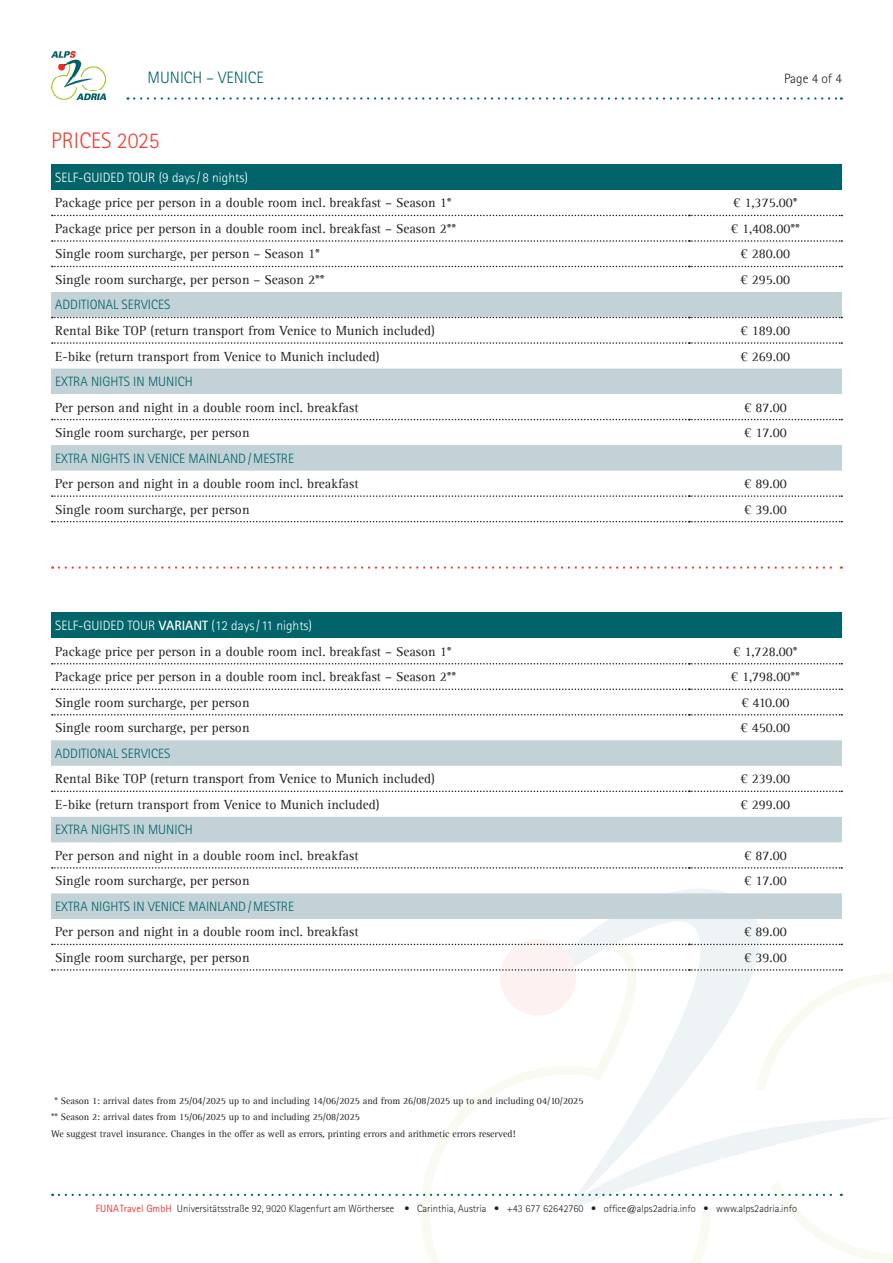
<style>
.page{position:relative;width:893px;height:1263px;background:#fff}
.page>*{position:absolute;margin:0;border:0;box-sizing:border-box;transform-origin:0 0}
.t1{font:300 22.5px "Rotis Sans Serif Std";color:#ee3e35}
.t2{font:300 16.5px "Rotis Sans Serif Std";color:#00646a}
.t3{font:13.5px "Agfa Rotis Serif";color:#231f20}
.t4{font:300 13.5px "Rotis Sans Serif Std";color:#00646a}
.t5{font:300 13.5px "Rotis Sans Serif Std";color:#fff}
.t6{font:300 13.5px "Rotis Sans Serif Std";color:#231f20}
.t7{font:300 10.5px "Rotis Sans Serif Std";color:#231f20}
.t8{font:9.75px "Agfa Rotis Serif";color:#231f20}
.s1{font-weight:700}
.s2{font-weight:400;color:#ee3e35}
</style>
<div class="page">
<svg style="left:420px;top:943px;width:473px;height:320px"></svg>
<svg style="left:519px;top:919px;width:328px;height:195px"></svg>
<div style="left:500px;top:939px;width:76px;height:76px;background:#fdf2f1;border-radius:50%"></div>
<svg style="left:59px;top:1114px;width:834px;height:97px"></svg>
<svg style="left:134px;top:97px;width:708px;height:3px"></svg>
<img style="left:51px;top:51px;width:54px;height:49px">
<div style="left:51px;top:164px;width:791px;height:26px;background:#00646a"></div>
<svg style="left:51px;top:292px;width:791px;height:179px"></svg>
<svg style="left:52px;top:215px;width:790px;height:1px"></svg>
<svg style="left:52px;top:240px;width:790px;height:2px"></svg>
<svg style="left:52px;top:266px;width:790px;height:1px"></svg>
<svg style="left:52px;top:317px;width:790px;height:1px"></svg>
<svg style="left:52px;top:342px;width:790px;height:2px"></svg>
<svg style="left:52px;top:419px;width:790px;height:1px"></svg>
<svg style="left:52px;top:495px;width:790px;height:2px"></svg>
<svg style="left:52px;top:521px;width:790px;height:1px"></svg>
<div style="left:51px;top:613px;width:791px;height:25px;background:#00646a"></div>
<svg style="left:51px;top:740px;width:791px;height:179px"></svg>
<svg style="left:52px;top:663px;width:790px;height:1px"></svg>
<svg style="left:52px;top:688px;width:790px;height:2px"></svg>
<svg style="left:52px;top:714px;width:790px;height:1px"></svg>
<svg style="left:52px;top:790px;width:790px;height:2px"></svg>
<svg style="left:52px;top:867px;width:790px;height:2px"></svg>
<svg style="left:52px;top:944px;width:790px;height:1px"></svg>
<svg style="left:52px;top:969px;width:790px;height:2px"></svg>
<svg style="left:59px;top:566px;width:783px;height:3px"></svg>
<p class="t2" style="left:148px;top:68px;width:118px">MUNICH – VENICE</p>
<p class="t6" style="left:784px;top:71px;width:59px">Page 4 of 4</p>
<h1 class="t1" style="left:51px;top:128px;width:110px">PRICES 2025</h1>
<p class="t5" style="left:55px;top:170px;width:194px">SELF-GUIDED TOUR (9 days/ 8 nights)</p>
<p class="t3" style="left:55px;top:195px;width:398px">Package price per person in a double room incl. breakfast – Season 1*</p>
<p class="t3" style="left:733px;top:195px;width:66px">€ 1,375.00*</p>
<p class="t3" style="left:55px;top:221px;width:402px">Package price per person in a double room incl. breakfast – Season 2**</p>
<p class="t3" style="left:731px;top:221px;width:71px">€ 1,408.00**</p>
<p class="t3" style="left:55px;top:246px;width:266px">Single room surcharge, per person – Season 1*</p>
<p class="t3" style="left:741px;top:246px;width:51px">€ 280.00</p>
<p class="t3" style="left:55px;top:272px;width:271px">Single room surcharge, per person – Season 2**</p>
<p class="t3" style="left:741px;top:272px;width:51px">€ 295.00</p>
<p class="t4" style="left:55px;top:297px;width:117px">ADDITIONAL SERVICES</p>
<p class="t3" style="left:55px;top:323px;width:381px">Rental Bike TOP (return transport from Venice to Munich included)</p>
<p class="t3" style="left:741px;top:323px;width:51px">€ 189.00</p>
<p class="t3" style="left:55px;top:348px;width:326px">E-bike (return transport from Venice to Munich included)</p>
<p class="t3" style="left:741px;top:348px;width:51px">€ 269.00</p>
<p class="t4" style="left:55px;top:374px;width:139px">EXTRA NIGHTS IN MUNICH</p>
<p class="t3" style="left:55px;top:399px;width:305px">Per person and night in a double room incl. breakfast</p>
<p class="t3" style="left:744px;top:399px;width:44px">€ 87.00</p>
<p class="t3" style="left:55px;top:425px;width:196px">Single room surcharge, per person</p>
<p class="t3" style="left:744px;top:425px;width:44px">€ 17.00</p>
<p class="t4" style="left:55px;top:450px;width:240px">EXTRA NIGHTS IN VENICE MAINLAND/MESTRE</p>
<p class="t3" style="left:55px;top:476px;width:305px">Per person and night in a double room incl. breakfast</p>
<p class="t3" style="left:744px;top:476px;width:44px">€ 89.00</p>
<p class="t3" style="left:55px;top:501px;width:196px">Single room surcharge, per person</p>
<p class="t3" style="left:744px;top:501px;width:44px">€ 39.00</p>
<p class="t5" style="left:55px;top:618px;width:258px">SELF-GUIDED TOUR <span class="s1">VARIANT</span> (12 days/ 11 nights)</p>
<p class="t3" style="left:55px;top:643px;width:398px">Package price per person in a double room incl. breakfast – Season 1*</p>
<p class="t3" style="left:733px;top:643px;width:66px">€ 1,728.00*</p>
<p class="t3" style="left:55px;top:669px;width:402px">Package price per person in a double room incl. breakfast – Season 2**</p>
<p class="t3" style="left:731px;top:669px;width:71px">€ 1,798.00**</p>
<p class="t3" style="left:55px;top:694px;width:196px">Single room surcharge, per person</p>
<p class="t3" style="left:741px;top:694px;width:50px">€ 410.00</p>
<p class="t3" style="left:55px;top:720px;width:196px">Single room surcharge, per person</p>
<p class="t3" style="left:741px;top:720px;width:51px">€ 450.00</p>
<p class="t4" style="left:55px;top:745px;width:117px">ADDITIONAL SERVICES</p>
<p class="t3" style="left:55px;top:771px;width:381px">Rental Bike TOP (return transport from Venice to Munich included)</p>
<p class="t3" style="left:741px;top:771px;width:51px">€ 239.00</p>
<p class="t3" style="left:55px;top:797px;width:326px">E-bike (return transport from Venice to Munich included)</p>
<p class="t3" style="left:741px;top:797px;width:51px">€ 299.00</p>
<p class="t4" style="left:55px;top:822px;width:139px">EXTRA NIGHTS IN MUNICH</p>
<p class="t3" style="left:55px;top:848px;width:305px">Per person and night in a double room incl. breakfast</p>
<p class="t3" style="left:744px;top:848px;width:44px">€ 87.00</p>
<p class="t3" style="left:55px;top:873px;width:196px">Single room surcharge, per person</p>
<p class="t3" style="left:744px;top:873px;width:44px">€ 17.00</p>
<p class="t4" style="left:55px;top:898px;width:240px">EXTRA NIGHTS IN VENICE MAINLAND/MESTRE</p>
<p class="t3" style="left:55px;top:924px;width:305px">Per person and night in a double room incl. breakfast</p>
<p class="t3" style="left:744px;top:924px;width:44px">€ 89.00</p>
<p class="t3" style="left:55px;top:950px;width:196px">Single room surcharge, per person</p>
<p class="t3" style="left:744px;top:950px;width:44px">€ 39.00</p>
<p class="t8" style="left:54px;top:1095px;width:530px">* Season 1: arrival dates from 25/04/2025 up to and including 14/06/2025 and from 26/08/2025 up to and including 04/10/2025</p>
<p class="t8" style="left:51px;top:1111px;width:310px">** Season 2: arrival dates from 15/06/2025 up to and including 25/08/2025</p>
<p class="t8" style="left:51px;top:1128px;width:466px">We suggest travel insurance. Changes in the offer as well as errors, printing errors and arithmetic errors reserved!</p>
<p class="t7" style="left:96px;top:1202px;width:703px"><span class="s2">FUNATravel GmbH</span> Universitätsstraße 92, 9020 Klagenfurt am Wörthersee • Carinthia, Austria • +43 677 62642760 • office@alps2adria.info • www.alps2adria.info</p>
</div>
